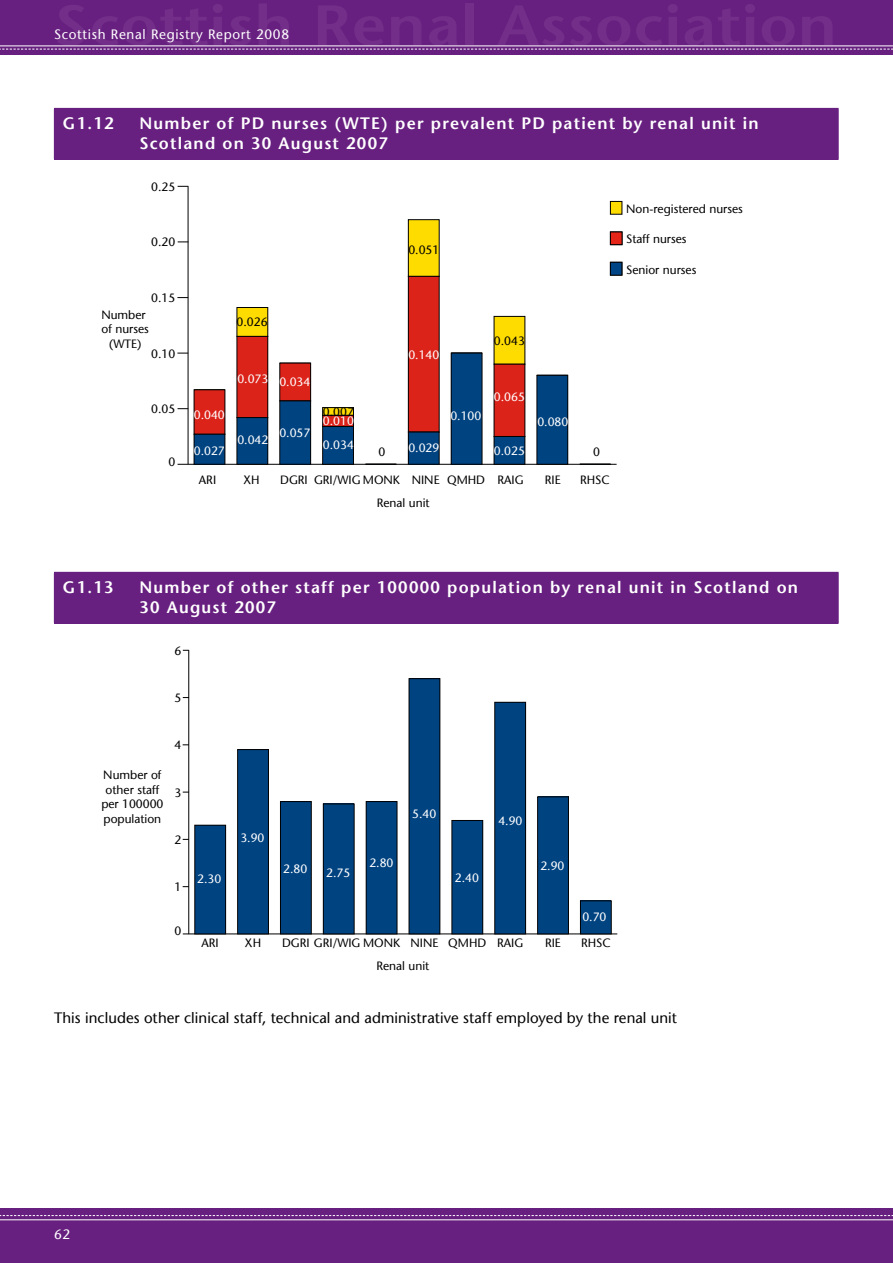
<style>
.page{position:relative;width:893px;height:1263px;background:#fff}
.page>*{position:absolute;margin:0;border:0;box-sizing:border-box;transform-origin:0 0}
.chart_table_title{font:600 16.5px/19.8px "Stone Sans";letter-spacing:.075em;color:#fff}
.Notes{font:15px "Stone Sans";letter-spacing:.005em;color:#000}
.t1{font:13.5px "Stone Sans";letter-spacing:.05em;color:#fff}
.t2{font:12px/14.4px "Stone Sans";color:#000;text-align:center}
.t3{font:12px "Stone Sans";color:#fff}
</style>
<div class="page">
<div style="left:0;top:0;width:893px;height:54px;background:#682080"></div>
<div style="left:0;top:1209px;width:893px;height:54px;background:#682080"></div>
<svg style="left:0;top:46px;width:893px;height:4px"></svg>
<svg style="left:0;top:1215px;width:893px;height:1px"></svg>
<hr style="left:0;top:1219px;width:893px;height:1px;background:#fff">
<div style="left:54px;top:108px;width:784px;height:51px;background:#682080"></div>
<hr style="left:54px;top:108px;width:785px;height:1px;background:#682080">
<hr style="left:838px;top:109px;width:1px;height:50px;background:#682080">
<hr style="left:54px;top:159px;width:785px;height:1px;background:#682080">
<hr style="left:188px;top:464px;width:429px;height:1px;background:#000">
<hr style="left:188px;top:186px;width:1px;height:278px;background:#000">
<div style="left:610px;top:201px;width:12px;height:13px;background:#ffdc00"></div>
<div style="left:610px;top:201px;width:12px;height:14px;border:1px solid #000"></div>
<div style="left:237px;top:307px;width:31px;height:29px;background:#ffdc00"></div>
<div style="left:237px;top:307px;width:31px;height:30px;border:1px solid #000"></div>
<div style="left:323px;top:408px;width:30px;height:7px;background:#ffdc00"></div>
<div style="left:322px;top:407px;width:32px;height:9px;border:1px solid #000"></div>
<div style="left:408px;top:220px;width:31px;height:56px;background:#ffdc00"></div>
<div style="left:408px;top:219px;width:32px;height:58px;border:1px solid #000"></div>
<div style="left:494px;top:316px;width:31px;height:48px;background:#ffdc00"></div>
<div style="left:194px;top:390px;width:31px;height:44px;background:#dc231a"></div>
<div style="left:237px;top:336px;width:31px;height:82px;background:#dc231a"></div>
<div style="left:280px;top:363px;width:31px;height:38px;background:#dc231a"></div>
<div style="left:279px;top:363px;width:32px;height:38px;border:1px solid #000"></div>
<div style="left:323px;top:415px;width:30px;height:11px;background:#dc231a"></div>
<div style="left:322px;top:415px;width:32px;height:12px;border:1px solid #000"></div>
<div style="left:408px;top:276px;width:31px;height:156px;background:#dc231a"></div>
<div style="left:408px;top:276px;width:32px;height:156px;border:1px solid #000"></div>
<div style="left:494px;top:364px;width:31px;height:72px;background:#dc231a"></div>
<div style="left:194px;top:434px;width:31px;height:30px;background:#004381"></div>
<div style="left:194px;top:434px;width:31px;height:31px;border:1px solid #000"></div>
<div style="left:237px;top:418px;width:31px;height:46px;background:#004381"></div>
<div style="left:237px;top:417px;width:31px;height:48px;border:1px solid #000"></div>
<div style="left:280px;top:401px;width:31px;height:63px;background:#004381"></div>
<div style="left:279px;top:400px;width:32px;height:65px;border:1px solid #000"></div>
<div style="left:323px;top:426px;width:30px;height:38px;background:#004381"></div>
<div style="left:322px;top:426px;width:32px;height:39px;border:1px solid #000"></div>
<div style="left:408px;top:432px;width:31px;height:32px;background:#004381"></div>
<div style="left:408px;top:432px;width:32px;height:33px;border:1px solid #000"></div>
<div style="left:451px;top:353px;width:31px;height:111px;background:#004381"></div>
<div style="left:451px;top:353px;width:31px;height:112px;border:1px solid #000"></div>
<div style="left:494px;top:436px;width:31px;height:28px;background:#004381"></div>
<div style="left:494px;top:436px;width:31px;height:29px;border:1px solid #000"></div>
<div style="left:537px;top:375px;width:31px;height:89px;background:#004381"></div>
<div style="left:536px;top:375px;width:32px;height:90px;border:1px solid #000"></div>
<div style="left:54px;top:572px;width:784px;height:51px;background:#682080"></div>
<hr style="left:54px;top:572px;width:785px;height:1px;background:#682080">
<hr style="left:838px;top:573px;width:1px;height:50px;background:#682080">
<hr style="left:54px;top:623px;width:785px;height:1px;background:#682080">
<hr style="left:189px;top:933px;width:428px;height:1px;background:#000">
<hr style="left:188px;top:650px;width:1px;height:284px;background:#000">
<div style="left:195px;top:825px;width:31px;height:109px;background:#004381"></div>
<div style="left:194px;top:825px;width:32px;height:109px;border:1px solid #000"></div>
<div style="left:238px;top:749px;width:30px;height:185px;background:#004381"></div>
<div style="left:237px;top:749px;width:32px;height:185px;border:1px solid #000"></div>
<div style="left:280px;top:801px;width:31px;height:133px;background:#004381"></div>
<div style="left:280px;top:801px;width:32px;height:133px;border:1px solid #000"></div>
<div style="left:323px;top:804px;width:31px;height:130px;background:#004381"></div>
<div style="left:323px;top:803px;width:32px;height:131px;border:1px solid #000"></div>
<div style="left:366px;top:801px;width:31px;height:133px;background:#004381"></div>
<div style="left:366px;top:801px;width:31px;height:133px;border:1px solid #000"></div>
<div style="left:409px;top:679px;width:31px;height:255px;background:#004381"></div>
<div style="left:409px;top:678px;width:31px;height:256px;border:1px solid #000"></div>
<div style="left:452px;top:820px;width:31px;height:114px;background:#004381"></div>
<div style="left:451px;top:820px;width:32px;height:114px;border:1px solid #000"></div>
<div style="left:495px;top:702px;width:31px;height:232px;background:#004381"></div>
<div style="left:494px;top:702px;width:32px;height:232px;border:1px solid #000"></div>
<div style="left:538px;top:797px;width:30px;height:137px;background:#004381"></div>
<div style="left:537px;top:796px;width:32px;height:138px;border:1px solid #000"></div>
<div style="left:580px;top:901px;width:31px;height:33px;background:#004381"></div>
<div style="left:580px;top:900px;width:32px;height:34px;border:1px solid #000"></div>
<div style="left:610px;top:232px;width:12px;height:13px;background:#e42518"></div>
<div style="left:610px;top:232px;width:12px;height:13px;border:1px solid #000"></div>
<div style="left:610px;top:262px;width:12px;height:13px;background:#004687"></div>
<div style="left:610px;top:262px;width:12px;height:14px;border:1px solid #000"></div>
<p class="t1" style="left:54px;top:26px;width:237px">Scottish Renal Registry Report 2008</p>
<p class="chart_table_title" style="left:63px;top:114px;width:52px">G1.12</p>
<p class="chart_table_title" style="left:139px;top:114px;width:621px">Number of PD nurses (WTE) per prevalent PD patient by renal unit in<br>Scotland on 30 August 2007</p>
<p class="t2" style="left:151px;top:179px;width:26px">0.25</p>
<p class="t2" style="left:151px;top:235px;width:26px">0.20</p>
<p class="t2" style="left:151px;top:291px;width:26px">0.15</p>
<p class="t2" style="left:101px;top:307px;width:49px">Number of nurses (WTE)</p>
<p class="t2" style="left:151px;top:346px;width:26px">0.10</p>
<p class="t2" style="left:151px;top:402px;width:26px">0.05</p>
<p class="t2" style="left:168px;top:454px;width:8px">0</p>
<p class="t2" style="left:237px;top:314px;width:32px">0.026</p>
<p class="t3" style="left:194px;top:407px;width:32px">0.040</p>
<p class="t3" style="left:194px;top:443px;width:32px">0.027</p>
<p class="t3" style="left:237px;top:373px;width:74px">0.073 0.034</p>
<p class="t3" style="left:237px;top:433px;width:32px">0.042</p>
<p class="t3" style="left:279px;top:425px;width:32px">0.057</p>
<p class="t2" style="left:323px;top:404px;width:32px">0.007</p>
<p class="t3" style="left:323px;top:413px;width:32px">0.010</p>
<p class="t3" style="left:323px;top:437px;width:32px">0.034</p>
<p class="t2" style="left:408px;top:242px;width:32px">0.051</p>
<p class="t3" style="left:408px;top:347px;width:32px">0.140</p>
<p class="t3" style="left:450px;top:409px;width:32px">0.100</p>
<p class="t2" style="left:494px;top:334px;width:32px">0.043</p>
<p class="t3" style="left:494px;top:389px;width:32px">0.065</p>
<p class="t3" style="left:537px;top:415px;width:32px">0.080</p>
<p class="t3" style="left:408px;top:440px;width:32px">0.029</p>
<p class="t3" style="left:494px;top:443px;width:32px">0.025</p>
<p class="t2" style="left:378px;top:445px;width:8px">0</p>
<p class="t2" style="left:593px;top:445px;width:8px">0</p>
<p class="t2" style="left:199px;top:472px;width:19px">ARI</p>
<p class="t2" style="left:243px;top:472px;width:18px">XH</p>
<p class="t2" style="left:280px;top:472px;width:245px">DGRI GRI/WIG MONK NINE QMHD RAIG</p>
<p class="t2" style="left:545px;top:472px;width:17px">RIE</p>
<p class="t2" style="left:580px;top:472px;width:31px">RHSC</p>
<p class="t2" style="left:377px;top:496px;width:54px">Renal unit</p>
<p class="t2" style="left:626px;top:202px;width:118px">Non-registered nurses</p>
<p class="t2" style="left:626px;top:231px;width:62px">Staff nurses</p>
<p class="t2" style="left:626px;top:262px;width:72px">Senior nurses</p>
<p class="chart_table_title" style="left:63px;top:577px;width:52px">G1.13</p>
<p class="chart_table_title" style="left:139px;top:577px;width:660px">Number of other staff per 100000 population by renal unit in Scotland on<br>30 August 2007</p>
<p class="t2" style="left:174px;top:643px;width:8px">6</p>
<p class="t2" style="left:174px;top:691px;width:8px">5</p>
<p class="t2" style="left:101px;top:768px;width:64px">Number of other staff per 100000 population</p>
<p class="t2" style="left:174px;top:738px;width:8px">4</p>
<p class="t2" style="left:174px;top:785px;width:8px">3</p>
<p class="t2" style="left:174px;top:832px;width:8px">2</p>
<p class="t2" style="left:174px;top:880px;width:8px">1</p>
<p class="t2" style="left:174px;top:924px;width:8px">0</p>
<p class="t3" style="left:197px;top:871px;width:26px">2.30</p>
<p class="t3" style="left:240px;top:831px;width:26px">3.90</p>
<p class="t3" style="left:283px;top:862px;width:26px">2.80</p>
<p class="t3" style="left:326px;top:865px;width:26px">2.75</p>
<p class="t3" style="left:369px;top:856px;width:26px">2.80</p>
<p class="t3" style="left:412px;top:807px;width:26px">5.40</p>
<p class="t3" style="left:455px;top:871px;width:26px">2.40</p>
<p class="t3" style="left:498px;top:814px;width:26px">4.90</p>
<p class="t3" style="left:540px;top:859px;width:26px">2.90</p>
<p class="t3" style="left:582px;top:910px;width:26px">0.70</p>
<p class="t2" style="left:202px;top:936px;width:19px">ARI</p>
<p class="t2" style="left:282px;top:936px;width:243px">DGRI GRI/WIG MONK NINE QMHD RAIG</p>
<p class="t2" style="left:545px;top:936px;width:17px">RIE</p>
<p class="t2" style="left:581px;top:936px;width:31px">RHSC</p>
<p class="t2" style="left:245px;top:936px;width:18px">XH</p>
<p class="t2" style="left:376px;top:959px;width:54px">Renal unit</p>
<p class="Notes" style="left:54px;top:1009px;width:624px">This includes other clinical staff, technical and administrative staff employed by the renal unit</p>
<p class="t1" style="left:54px;top:1226px;width:18px">62</p>
</div>
